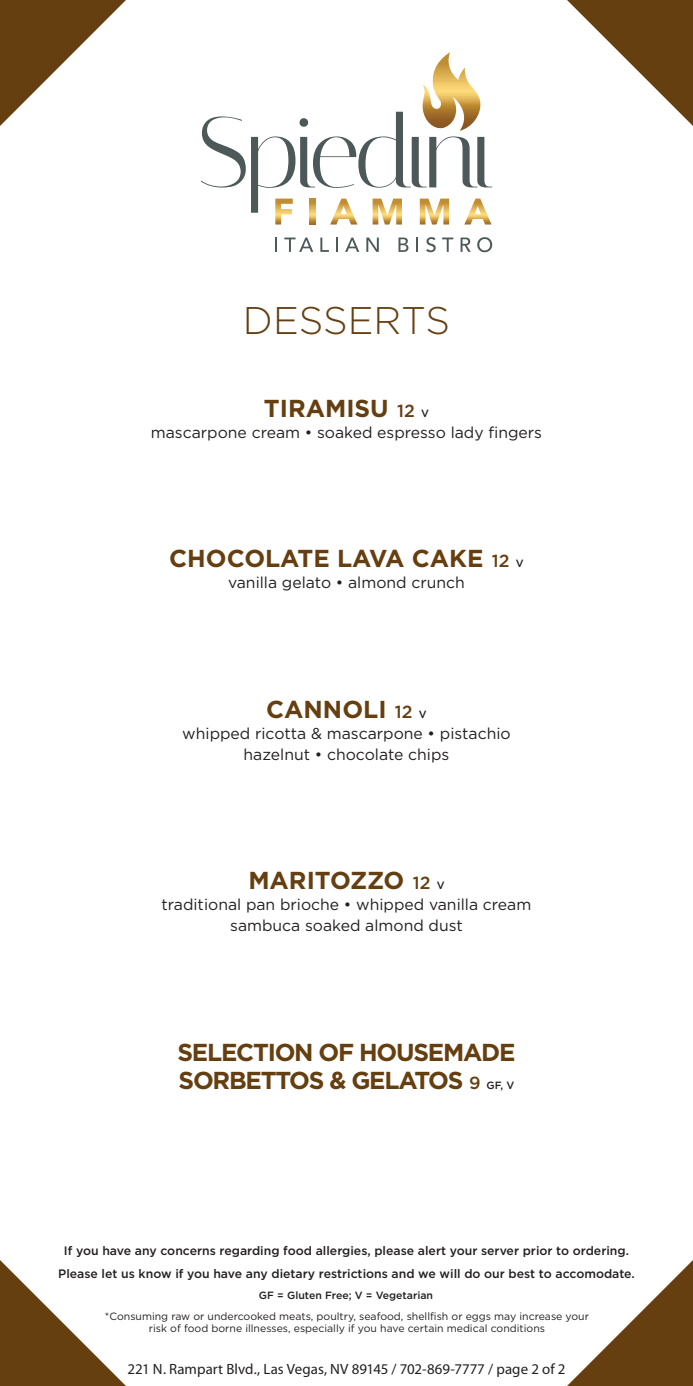
<style>
.page{position:relative;width:693px;height:1386px;background:#fff}
.page>*{position:absolute;margin:0;border:0;box-sizing:border-box;transform-origin:0 0}
.t1{font:300 38.5px "Gotham";color:#663f11}
.t2{font:700 24.5px "Gotham";color:#663f11}
.t3{font:700 24.5px/28px "Gotham";letter-spacing:-.05em;color:#663f11}
.t4{font:15.75px "Gotham";color:#231f20}
.t5{font:14.88px "Myriad Pro";letter-spacing:.005em;color:#231f20}
.t6{font:500 12.25px "Gotham";color:#231f20}
.Disclaimer_Text{font:10.5px/12.2px "Gotham";color:#231f20;text-align:center}
.t7{font:500 10.5px "Gotham";color:#231f20}
.s1{font-weight:500;font-size:17.5px}
.s2{font-weight:500;font-size:10.5px;color:#231f20}
</style>
<div class="page">
<svg style="left:201px;top:52px;width:291px;height:173px"></svg>
<svg style="left:275px;top:238px;width:2px;height:14px"></svg>
<svg style="left:284px;top:238px;width:29px;height:14px"></svg>
<svg style="left:320px;top:238px;width:9px;height:14px"></svg>
<svg style="left:336px;top:238px;width:2px;height:14px"></svg>
<svg style="left:345px;top:238px;width:14px;height:14px"></svg>
<svg style="left:366px;top:238px;width:13px;height:14px"></svg>
<svg style="left:399px;top:238px;width:9px;height:14px"></svg>
<svg style="left:416px;top:238px;width:2px;height:14px"></svg>
<svg style="left:426px;top:237px;width:10px;height:15px"></svg>
<svg style="left:442px;top:238px;width:11px;height:14px"></svg>
<svg style="left:461px;top:238px;width:10px;height:14px"></svg>
<svg style="left:477px;top:237px;width:15px;height:15px"></svg>
<svg style="left:0;top:1260px;width:126px;height:126px"></svg>
<svg style="left:567px;top:0;width:126px;height:126px"></svg>
<svg style="left:567px;top:1260px;width:126px;height:126px"></svg>
<svg style="left:0;top:0;width:126px;height:126px"></svg>
<p class="t1" style="left:243px;top:296px;width:209px">DESSERTS</p>
<p class="t2" style="left:264px;top:392px;width:167px">TIRAMISU <span class="s1">12</span> <span class="s2">V</span></p>
<p class="t4" style="left:151px;top:422px;width:393px">mascarpone cream • soaked espresso lady fingers</p>
<p class="t2" style="left:169px;top:542px;width:356px">CHOCOLATE LAVA CAKE <span class="s1">12</span> <span class="s2">V</span></p>
<p class="t4" style="left:228px;top:573px;width:238px">vanilla gelato • almond crunch</p>
<p class="t2" style="left:266px;top:693px;width:162px">CANNOLI <span class="s1">12</span> <span class="s2">V</span></p>
<p class="t4" style="left:182px;top:723px;width:330px">whipped ricotta &amp; mascarpone • pistachio</p>
<p class="t4" style="left:244px;top:744px;width:207px">hazelnut • chocolate chips</p>
<p class="t2" style="left:248px;top:864px;width:198px">MARITOZZO <span class="s1">12</span> <span class="s2">V</span></p>
<p class="t4" style="left:162px;top:895px;width:371px">traditional pan brioche • whipped vanilla cream</p>
<p class="t4" style="left:230px;top:916px;width:234px">sambuca soaked almond dust</p>
<p class="t3" style="left:177px;top:1037px;width:340px">SELECTION OF HOUSEMADE<br>SORBETTOS &amp; GELATOS <span class="s1">9</span> <span class="s2">GF, V</span></p>
<p class="t6" style="left:64px;top:1244px;width:567px">If you have any concerns regarding food allergies, please alert your server prior to ordering.</p>
<p class="t6" style="left:58px;top:1266px;width:578px">Please let us know if you have any dietary restrictions and we will do our best to accomodate.</p>
<p class="t7" style="left:259px;top:1289px;width:176px">GF = Gluten Free; V = Vegetarian</p>
<p class="Disclaimer_Text" style="left:105px;top:1310px;width:486px">*Consuming raw or undercooked meats, poultry, seafood, shellfish or eggs may increase your risk of food borne illnesses, especially if you have certain medical conditions</p>
<p class="t5" style="left:128px;top:1360px;width:440px">221 N. Rampart Blvd., Las Vegas, NV 89145 / 702-869-7777 / page 2 of 2</p>
</div>
